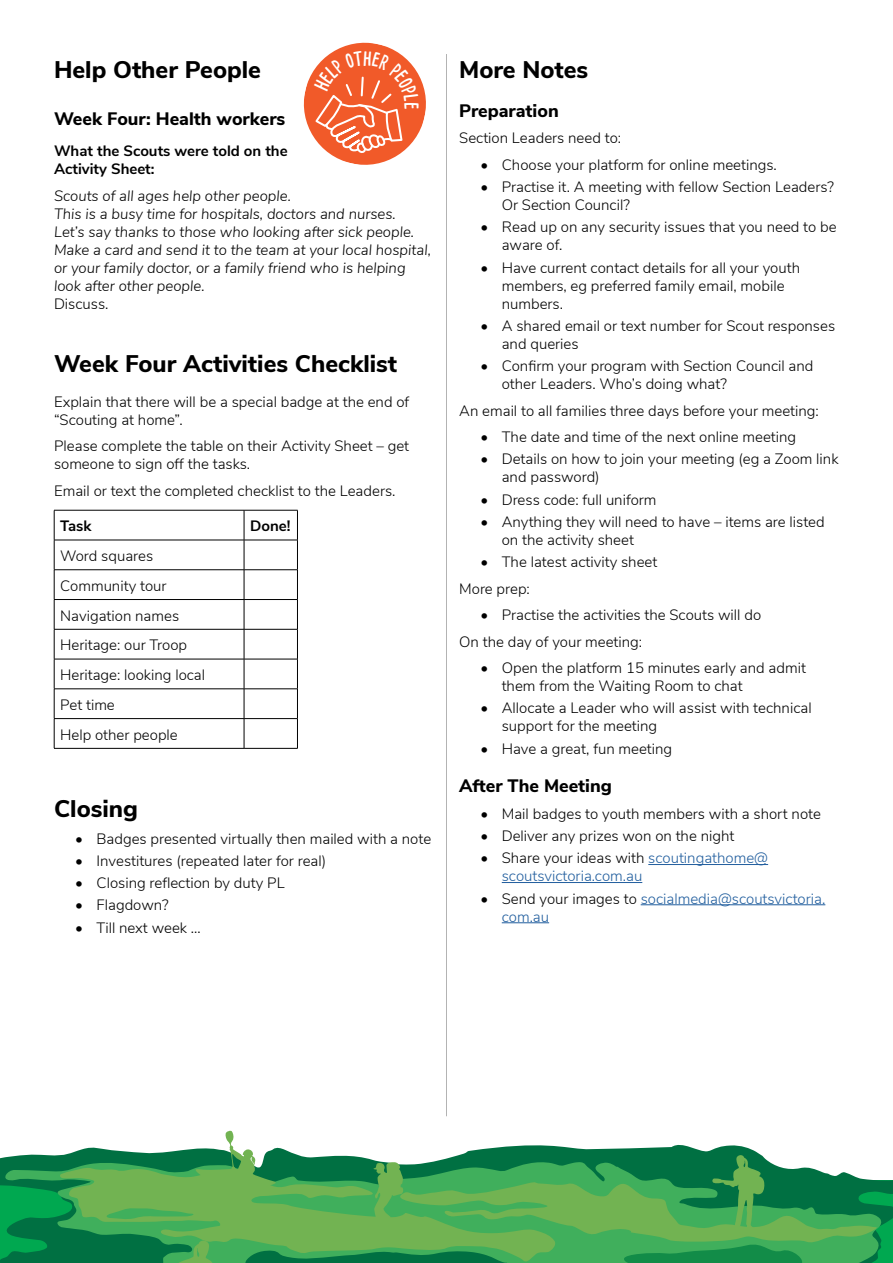
<style>
.page{position:relative;width:893px;height:1263px;background:#fff}
.page>*{position:absolute;margin:0;border:0;box-sizing:border-box;transform-origin:0 0}
.t1{font:800 24px "Nunito Sans";color:#000}
.t2{font:700 21.6px "Cardenio Modern";color:#fff}
.t3{font:800 18px "Nunito Sans";color:#000}
.t4{font:300 15px/18px "Nunito Sans";color:#000}
.t5{font:italic 300 15px/18px "Nunito Sans";color:#000}
.t6{font:300 15px/18px "Nunito Sans";color:#215e9e}
.t7{font:700 15px/18px "Nunito Sans";color:#000}
.s1{color:#000}
</style>
<div class="page">
<svg style="left:0;top:1145px;width:893px;height:118px"></svg>
<svg style="left:0;top:1160px;width:892px;height:103px;background:#0b8c4d"></svg>
<svg style="left:59px;top:1166px;width:314px;height:96px;background:#4aa250"></svg>
<svg style="left:191px;top:1131px;width:85px;height:63px"></svg>
<svg style="left:373px;top:1155px;width:507px;height:108px;background:#46a358"></svg>
<svg style="left:171px;top:1240px;width:71px;height:23px;background:#45a957"></svg>
<hr style="left:54px;top:510px;width:190px;height:1px;background:#000">
<hr style="left:54px;top:510px;width:1px;height:30px;background:#000">
<hr style="left:244px;top:510px;width:54px;height:1px;background:#000">
<hr style="left:244px;top:510px;width:1px;height:30px;background:#000">
<hr style="left:297px;top:510px;width:1px;height:30px;background:#000">
<hr style="left:54px;top:540px;width:190px;height:1px;background:#000">
<hr style="left:244px;top:540px;width:54px;height:1px;background:#000">
<hr style="left:54px;top:569px;width:190px;height:1px;background:#000">
<hr style="left:244px;top:569px;width:54px;height:1px;background:#000">
<hr style="left:54px;top:599px;width:190px;height:1px;background:#000">
<svg style="left:54px;top:540px;width:1px;height:89px"></svg>
<hr style="left:244px;top:599px;width:54px;height:1px;background:#000">
<svg style="left:244px;top:540px;width:1px;height:89px"></svg>
<svg style="left:297px;top:540px;width:1px;height:89px"></svg>
<hr style="left:54px;top:629px;width:190px;height:1px;background:#000">
<hr style="left:54px;top:629px;width:1px;height:30px;background:#000">
<hr style="left:244px;top:629px;width:54px;height:1px;background:#000">
<hr style="left:244px;top:629px;width:1px;height:30px;background:#000">
<hr style="left:297px;top:629px;width:1px;height:30px;background:#000">
<hr style="left:54px;top:659px;width:190px;height:1px;background:#000">
<hr style="left:54px;top:659px;width:1px;height:30px;background:#000">
<hr style="left:244px;top:659px;width:54px;height:1px;background:#000">
<hr style="left:244px;top:659px;width:1px;height:30px;background:#000">
<hr style="left:297px;top:659px;width:1px;height:30px;background:#000">
<hr style="left:54px;top:688px;width:190px;height:1px;background:#000">
<hr style="left:244px;top:688px;width:54px;height:1px;background:#000">
<hr style="left:54px;top:718px;width:190px;height:1px;background:#000">
<svg style="left:54px;top:689px;width:1px;height:59px"></svg>
<hr style="left:244px;top:718px;width:54px;height:1px;background:#000">
<svg style="left:244px;top:689px;width:1px;height:59px"></svg>
<svg style="left:297px;top:689px;width:1px;height:59px"></svg>
<hr style="left:54px;top:748px;width:190px;height:1px;background:#000">
<hr style="left:244px;top:748px;width:54px;height:1px;background:#000">
<hr style="left:648px;top:864px;width:120px;height:1px;background:#215e9e">
<hr style="left:502px;top:882px;width:140px;height:1px;background:#215e9e">
<hr style="left:641px;top:904px;width:184px;height:1px;background:#215e9e">
<hr style="left:502px;top:922px;width:47px;height:1px;background:#215e9e">
<hr style="left:446px;top:54px;width:1px;height:1062px;background:#000">
<svg style="left:303px;top:42px;width:123px;height:123px"></svg>
<h1 class="t1" style="left:54px;top:52px;width:209px">Help Other People</h1>
<p class="t3" style="left:54px;top:106px;width:233px">Week Four: Health workers</p>
<p class="t7" style="left:54px;top:141px;width:235px">What the Scouts were told on the<br>Activity Sheet:</p>
<p class="t5" style="left:54px;top:186px;width:378px">Scouts of all ages help other people.<br>This is a busy time for hospitals, doctors and nurses.<br>Let’s say thanks to those who looking after sick people.<br>Make a card and send it to the team at your local hospital, or your family doctor, or a family friend who is helping look after other people.</p>
<p class="t4" style="left:54px;top:293px;width:56px">Discuss.</p>
<h2 class="t2" style="left:427px;top:102px;width:9px;rotate:90deg">e</h2>
<h1 class="t1" style="left:54px;top:346px;width:345px">Week Four Activities Checklist</h1>
<p class="t4" style="left:54px;top:391px;width:357px">Explain that there will be a special badge at the end of “Scouting at home”.</p>
<p class="t4" style="left:54px;top:436px;width:357px">Please complete the table on their Activity Sheet – get someone to sign off the tasks.</p>
<p class="t4" style="left:54px;top:480px;width:343px">Email or text the completed checklist to the Leaders.</p>
<p class="t7" style="left:60px;top:516px;width:33px">Task</p>
<p class="t7" style="left:250px;top:516px;width:42px">Done!</p>
<p class="t4" style="left:60px;top:540px;width:147px;line-height:29.7px">Word squares<br>Community tour<br>Navigation names<br>Heritage: our Troop<br>Heritage: looking local<br>Pet time<br>Help other people</p>
<h1 class="t1" style="left:54px;top:791px;width:85px">Closing</h1>
<p class="t4" style="left:75px;top:828px;width:357px">• Badges presented virtually then mailed with a note</p>
<p class="t4" style="left:75px;top:851px;width:252px">• Investitures (repeated later for real)</p>
<p class="t4" style="left:75px;top:873px;width:211px">• Closing reflection by duty PL</p>
<p class="t4" style="left:75px;top:895px;width:95px">• Flagdown?</p>
<p class="t4" style="left:75px;top:917px;width:127px">• Till next week …</p>
<h1 class="t1" style="left:459px;top:52px;width:130px">More Notes</h1>
<p class="t3" style="left:459px;top:97px;width:101px">Preparation</p>
<p class="t4" style="left:459px;top:128px;width:163px">Section Leaders need to:</p>
<p class="t4" style="left:480px;top:155px;width:298px">• Choose your platform for online meetings.</p>
<p class="t4" style="left:502px;top:177px;width:334px;text-indent:-21px">• Practise it. A meeting with fellow Section Leaders?<br>Or Section Council?</p>
<p class="t4" style="left:502px;top:217px;width:336px;text-indent:-21px">• Read up on any security issues that you need to be aware of.</p>
<p class="t4" style="left:502px;top:257px;width:300px;text-indent:-21px">• Have current contact details for all your youth members, eg preferred family email, mobile numbers.</p>
<p class="t4" style="left:502px;top:316px;width:335px;text-indent:-21px">• A shared email or text number for Scout responses and queries</p>
<p class="t4" style="left:502px;top:356px;width:313px;text-indent:-21px">• Confirm your program with Section Council and other Leaders. Who’s doing what?</p>
<p class="t4" style="left:459px;top:400px;width:361px">An email to all families three days before your meeting:</p>
<p class="t4" style="left:480px;top:427px;width:317px">• The date and time of the next online meeting</p>
<p class="t4" style="left:502px;top:449px;width:338px;text-indent:-21px">• Details on how to join your meeting (eg a Zoom link and password)</p>
<p class="t4" style="left:480px;top:489px;width:178px">• Dress code: full uniform</p>
<p class="t4" style="left:502px;top:512px;width:324px;text-indent:-21px">• Anything they will need to have – items are listed on the activity sheet</p>
<p class="t4" style="left:459px;top:548px;width:200px;line-height:26.5px;text-indent:21px">• The latest activity sheet<br>More prep:</p>
<p class="t4" style="left:459px;top:601px;width:303px;line-height:26.5px;text-indent:21px">• Practise the activities the Scouts will do<br>On the day of your meeting:</p>
<p class="t4" style="left:502px;top:658px;width:306px;text-indent:-21px">• Open the platform 15 minutes early and admit them from the Waiting Room to chat</p>
<p class="t4" style="left:502px;top:698px;width:311px;text-indent:-21px">• Allocate a Leader who will assist with technical support for the meeting</p>
<p class="t4" style="left:480px;top:738px;width:193px">• Have a great, fun meeting</p>
<p class="t3" style="left:459px;top:773px;width:154px">After The Meeting</p>
<p class="t4" style="left:480px;top:804px;width:342px">• Mail badges to youth members with a short note</p>
<p class="t4" style="left:480px;top:826px;width:255px">• Deliver any prizes won on the night</p>
<p class="t6" style="left:502px;top:848px;width:268px;text-indent:-21px"><span class="s1">• Share your ideas with</span> scoutingathome@ scoutsvictoria.com.au</p>
<p class="t6" style="left:502px;top:888px;width:325px;text-indent:-21px"><span class="s1">• Send your images to</span> socialmedia@scoutsvictoria. com.au</p>
</div>
